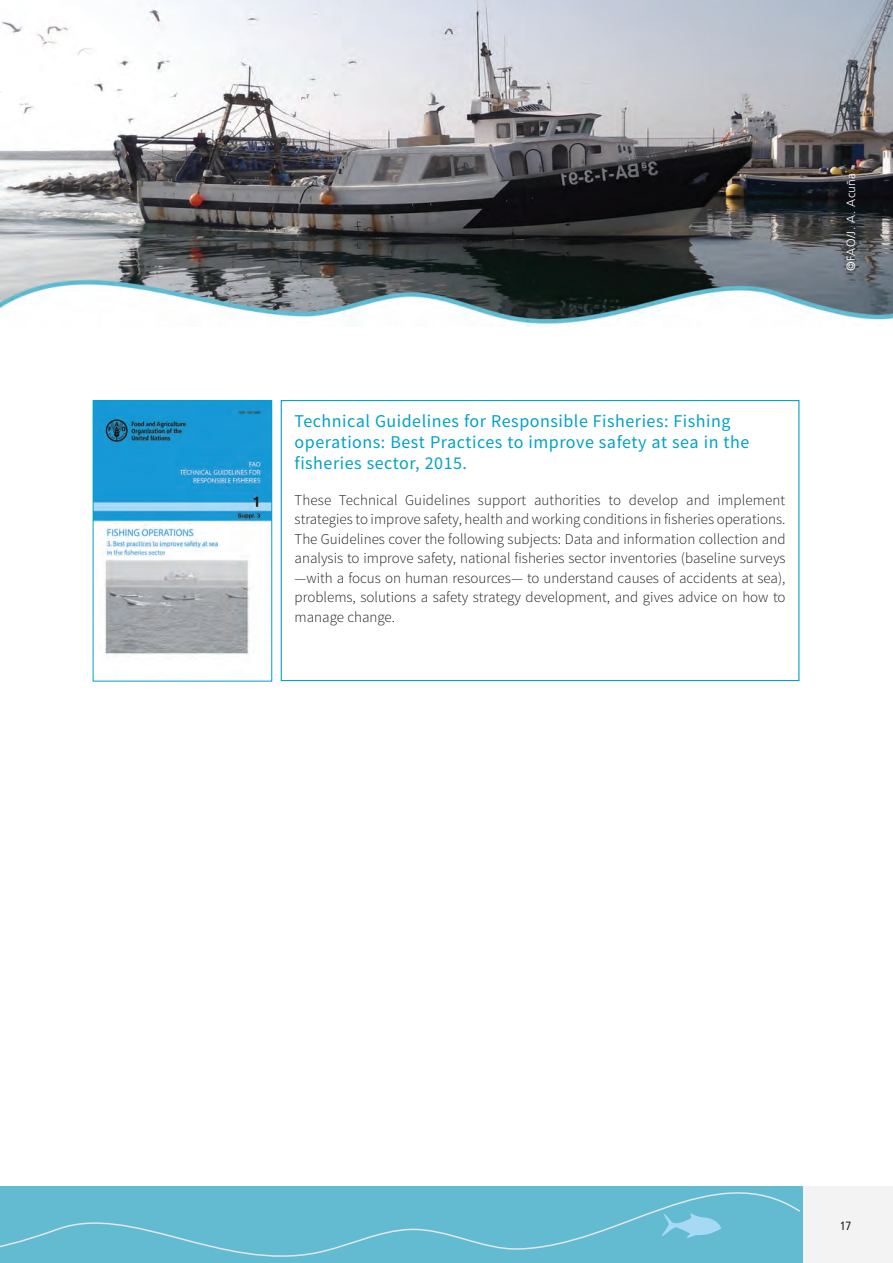
<style>
.page{position:relative;width:893px;height:1263px;background:#fff}
.page>*{position:absolute;margin:0;border:0;box-sizing:border-box;transform-origin:0 0}
.t1{font:18px/21px "Source Sans Pro";letter-spacing:.03em;color:#00a2c8}
.t2{font:300 15px/19.5px "Source Sans Pro";color:#231f20;text-align:justify}
.t3{font:300 12px "Frutiger LT Std";letter-spacing:.03em;color:#fff}
.t4{font:12px "Frutiger LT Std";color:#231f20;scale:.88 1}
.s1{font-weight:400}
</style>
<div class="page">
<div style="left:799px;top:1186px;width:94px;height:77px;background:#f3f3f3"></div>
<div style="left:0;top:1198px;width:802px;height:65px;background:#62bbd0"></div>
<div style="left:0;top:1186px;width:802px;height:12px;background:#62bbd0"></div>
<svg style="left:660px;top:1211px;width:62px;height:27px;background:#7ec7df"></svg>
<div style="left:281px;top:400px;width:518px;height:281px;border:1px solid #00a2c8"></div>
<img style="left:0;top:0;width:893px;height:326px">
<img style="left:95px;top:402px;width:175px;height:255px">
<div style="left:93px;top:400px;width:179px;height:281px;border:1px solid #00a2c8"></div>
<p class="t1" style="left:295px;top:411px;width:456px">Technical Guidelines for Responsible Fisheries: Fishing operations: Best Practices to improve safety at sea in the fisheries sector, 2015.</p>
<p class="t2" style="left:295px;top:490px;width:493px">These Technical Guidelines support authorities to develop and implement strategies to improve safety, health and working conditions in fisheries operations.<br>The Guidelines cover the following subjects: Data and information collection and analysis to improve safety, national fisheries sector inventories (baseline surveys —with a focus on human resources— to understand causes of accidents at sea), problems, solutions a safety strategy development, and gives advice on how to manage change.</p>
<p class="t3" style="left:844px;top:271px;width:100px;rotate:-90deg"><span class="s1">©</span>FAO/J. A. Acuña</p>
<p class="t4" style="left:840px;top:1219px;width:15px">17</p>
</div>
